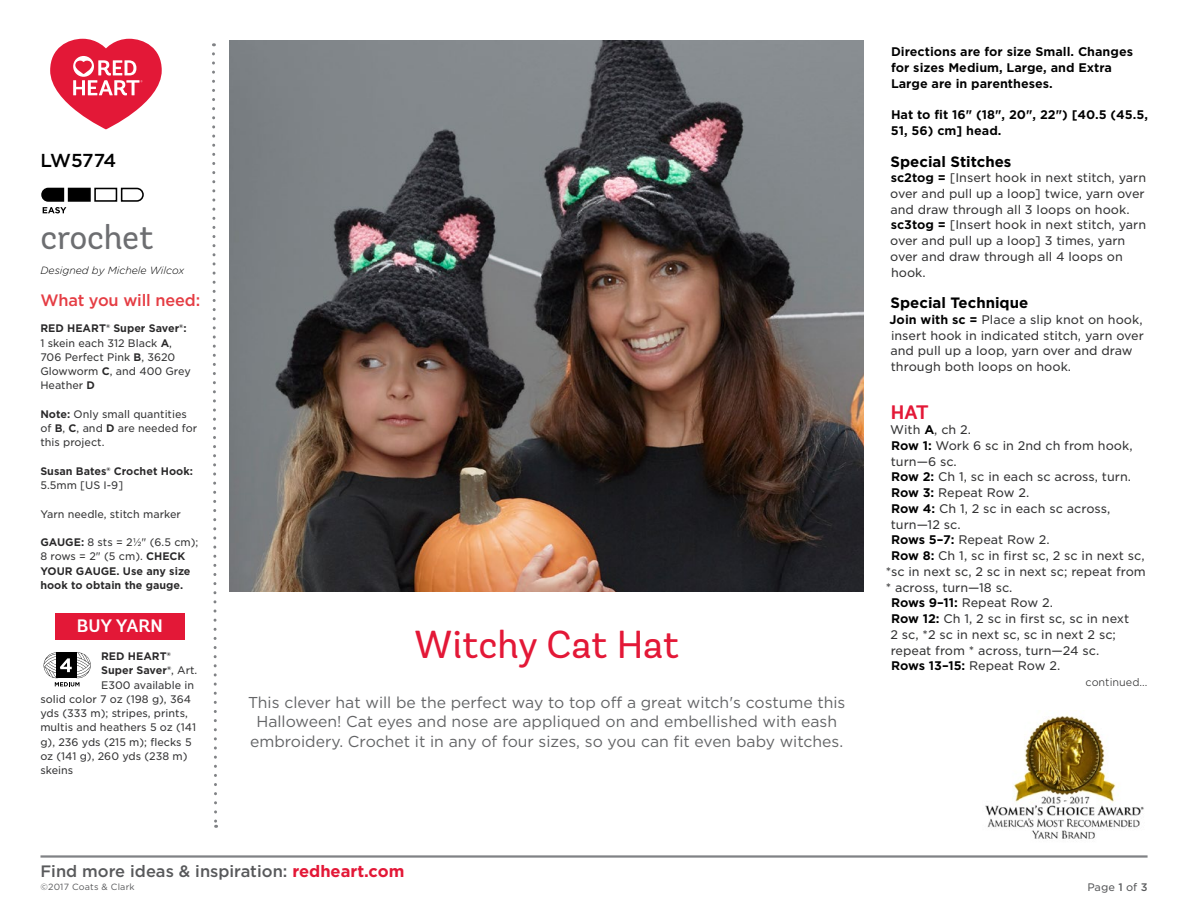
<style>
.page{position:relative;width:1188px;height:918px;background:#fff}
.page>*{position:absolute;margin:0;border:0;box-sizing:border-box;transform-origin:0 0}
.t1{font:39px "Andes Rounded";color:#e31837}
.t2{font:34.5px "Andes Rounded";letter-spacing:-.01em;color:#6d6e71}
.t3{font:700 19.5px "Andes Rounded";color:#e31837}
.t4{font:500 18.75px "Gotham";letter-spacing:-.03em;color:#000}
.t5{font:600 18px "Andes Rounded";color:#fff}
.t6{font:500 16.5px "Gotham";color:#58595b}
.t7{font:500 16.5px "Gotham";letter-spacing:-.01em;color:#e53d44}
.t8{font:15.75px/19.5px "Gotham";color:#636466;text-align:center}
.t9{font:700 15px "Gotham";color:#000}
.t10{font:12px/15.8px "Gotham S Sm";color:#333334}
.t11{font:700 12px/15.8px "Gotham S Sm";color:#000}
.t12{font:10.5px/14.2px "Gotham S Sm";color:#333334}
.t13{font:700 10.5px/14.2px "Gotham S Sm";color:#292829}
.t14{font:italic 300 10.5px "Gotham Rounded";color:#000}
.t15{font:300 10.5px "Gotham S Sm";color:#333334}
.t16{font:10.5px "Gotham S Sm";color:#58595b}
.t17{font:9px "Gotham";letter-spacing:.02em;color:#58595b}
.s1{font-weight:700;color:#292829}
.s2{font-weight:400;color:#333334}
.s3{font-weight:700;color:#000}
.s4{font-weight:700;color:#e31837}
.s5{font-weight:500}
</style>
<div class="page">
<hr style="left:40px;top:855px;width:1108px;height:3px;background:#808285">
<svg style="left:120px;top:187px;width:24px;height:15px"></svg>
<div style="left:94px;top:188px;width:23px;height:14px;background:#fff;border:2px solid #000"></div>
<div style="left:68px;top:188px;width:23px;height:14px;background:#000;border:2px solid #000"></div>
<svg style="left:41px;top:187px;width:25px;height:26px"></svg>
<svg style="left:212px;top:43px;width:6px;height:785px"></svg>
<div style="left:55px;top:613px;width:130px;height:26px;background:#e31837"></div>
<svg style="left:44px;top:652px;width:47px;height:34px"></svg>
<img style="left:230px;top:40px;width:634px;height:552px">
<img style="left:985px;top:715px;width:159px;height:124px">
<svg style="left:50px;top:39px;width:112px;height:90px"></svg>
<h3 class="t4" style="left:40px;top:148px;width:77px">LW5774</h3>
<h2 class="t2" style="left:40px;top:216px;width:115px">crochet</h2>
<p class="t14" style="left:40px;top:263px;width:145px">Designed by Michele Wilcox</p>
<h3 class="t7" style="left:40px;top:289px;width:161px">What you will need:</h3>
<p class="t12" style="left:40px;top:321px;width:152px"><span class="s1">RED HEART® Super Saver®:<br></span>1 skein each 312 Black <span class="s1">A</span>,<br>706 Perfect Pink <span class="s1">B</span>, 3620<br>Glowworm <span class="s1">C</span>, and 400 Grey<br>Heather <span class="s1">D</span></p>
<p class="t12" style="left:40px;top:407px;width:158px"><span class="s1">Note:</span> Only small quantities of <span class="s1">B</span>, <span class="s1">C</span>, and <span class="s1">D</span> are needed for this project.</p>
<p class="t13" style="left:40px;top:464px;width:154px">Susan Bates® Crochet Hook:</p>
<p class="t12" style="left:40px;top:478px;width:84px">5.5mm [US I-9]</p>
<p class="t12" style="left:40px;top:506px;width:142px">Yarn needle, stitch marker</p>
<p class="t13" style="left:40px;top:535px;width:160px">GAUGE: <span class="s2">8 sts = 2½" (6.5 cm);<br>8 rows = 2" (5 cm).</span> CHECK<br>YOUR GAUGE. Use any size hook to obtain the gauge.</p>
<h3 class="t5" style="left:77px;top:615px;width:87px">BUY YARN</h3>
<p class="t13" style="left:101px;top:649px;width:71px">RED HEART®</p>
<p class="t13" style="left:101px;top:663px;width:98px">Super Saver®<span class="s2">, Art.</span></p>
<p class="t12" style="left:101px;top:677px;width:95px">E300 available in</p>
<p class="t12" style="left:40px;top:692px;width:152px">solid color 7 oz (198 g), 364</p>
<p class="t12" style="left:40px;top:706px;width:149px">yds (333 m); stripes, prints,</p>
<p class="t12" style="left:40px;top:720px;width:157px">multis and heathers 5 oz (141</p>
<p class="t12" style="left:40px;top:734px;width:153px">g), 236 yds (215 m); flecks 5</p>
<p class="t12" style="left:40px;top:749px;width:149px">oz (141 g), 260 yds (238 m)</p>
<p class="t12" style="left:40px;top:763px;width:34px">skeins</p>
<h1 class="t1" style="left:414px;top:621px;width:266px">Witchy Cat Hat</h1>
<h3 class="t8" style="left:248px;top:692px;width:599px">This clever hat will be the perfect way to top off a great witch's costume this<br>Halloween! Cat eyes and nose are appliqued on and embellished with eash embroidery. Crochet it in any of four sizes, so you can fit even baby witches.</h3>
<p class="t11" style="left:891px;top:44px;width:244px">Directions are for size Small. Changes for sizes Medium, Large, and Extra<br>Large are in parentheses.</p>
<p class="t11" style="left:891px;top:107px;width:259px">Hat to fit 16" (18", 20", 22") [40.5 (45.5,<br>51, 56) cm] head.</p>
<p class="t9" style="left:891px;top:151px;width:122px">Special Stitches</p>
<p class="t10" style="left:890px;top:170px;width:257px"><span class="s3">sc2tog =</span> [Insert hook in next stitch, yarn over and pull up a loop] twice, yarn over and draw through all 3 loops on hook. <span class="s3">sc3tog =</span> [Insert hook in next stitch, yarn over and pull up a loop] 3 times, yarn over and draw through all 4 loops on hook.</p>
<p class="t9" style="left:891px;top:293px;width:139px">Special Technique</p>
<p class="t10" style="left:890px;top:311px;width:256px"><span class="s3">Join with sc =</span> Place a slip knot on hook, insert hook in indicated stitch, yarn over and pull up a loop, yarn over and draw through both loops on hook.</p>
<h3 class="t3" style="left:891px;top:400px;width:39px">HAT</h3>
<p class="t10" style="left:890px;top:422px;width:82px">With <span class="s3">A</span>, ch 2.</p>
<p class="t10" style="left:891px;top:437px;width:243px"><span class="s3">Row 1:</span> Work 6 sc in 2nd ch from hook,</p>
<p class="t10" style="left:891px;top:453px;width:68px">turn—6 sc.</p>
<p class="t10" style="left:891px;top:469px;width:242px"><span class="s3">Row 2:</span> Ch 1, sc in each sc across, turn.</p>
<p class="t10" style="left:891px;top:485px;width:140px"><span class="s3">Row 3:</span> Repeat Row 2.</p>
<p class="t10" style="left:891px;top:500px;width:221px"><span class="s3">Row 4:</span> Ch 1, 2 sc in each sc across,</p>
<p class="t10" style="left:891px;top:516px;width:71px">turn—12 sc.</p>
<p class="t10" style="left:891px;top:532px;width:160px"><span class="s3">Rows 5–7:</span> Repeat Row 2.</p>
<p class="t10" style="left:891px;top:548px;width:255px"><span class="s3">Row 8:</span> Ch 1, sc in first sc, 2 sc in next sc,</p>
<p class="t10" style="left:886px;top:563px;width:262px">*sc in next sc, 2 sc in next sc; repeat from</p>
<p class="t10" style="left:886px;top:579px;width:128px">* across, turn—18 sc.</p>
<p class="t10" style="left:891px;top:595px;width:163px"><span class="s3">Rows 9–11:</span> Repeat Row 2.</p>
<p class="t10" style="left:891px;top:611px;width:240px"><span class="s3">Row 12:</span> Ch 1, 2 sc in first sc, sc in next</p>
<p class="t10" style="left:890px;top:626px;width:227px">2 sc, *2 sc in next sc, sc in next 2 sc;</p>
<p class="t10" style="left:891px;top:642px;width:210px">repeat from * across, turn—24 sc.</p>
<p class="t10" style="left:891px;top:658px;width:171px"><span class="s3">Rows 13–15:</span> Repeat Row 2.</p>
<p class="t15" style="left:1086px;top:675px;width:63px">continued...</p>
<h3 class="t6" style="left:40px;top:860px;width:365px">Find more ideas &amp; inspiration: <span class="s4">redheart.com</span></h3>
<p class="t17" style="left:40px;top:882px;width:96px">©2017 Coats &amp; Clark</p>
<p class="t16" style="left:1087px;top:880px;width:62px">Page <span class="s5">1</span> of <span class="s5">3</span></p>
</div>
